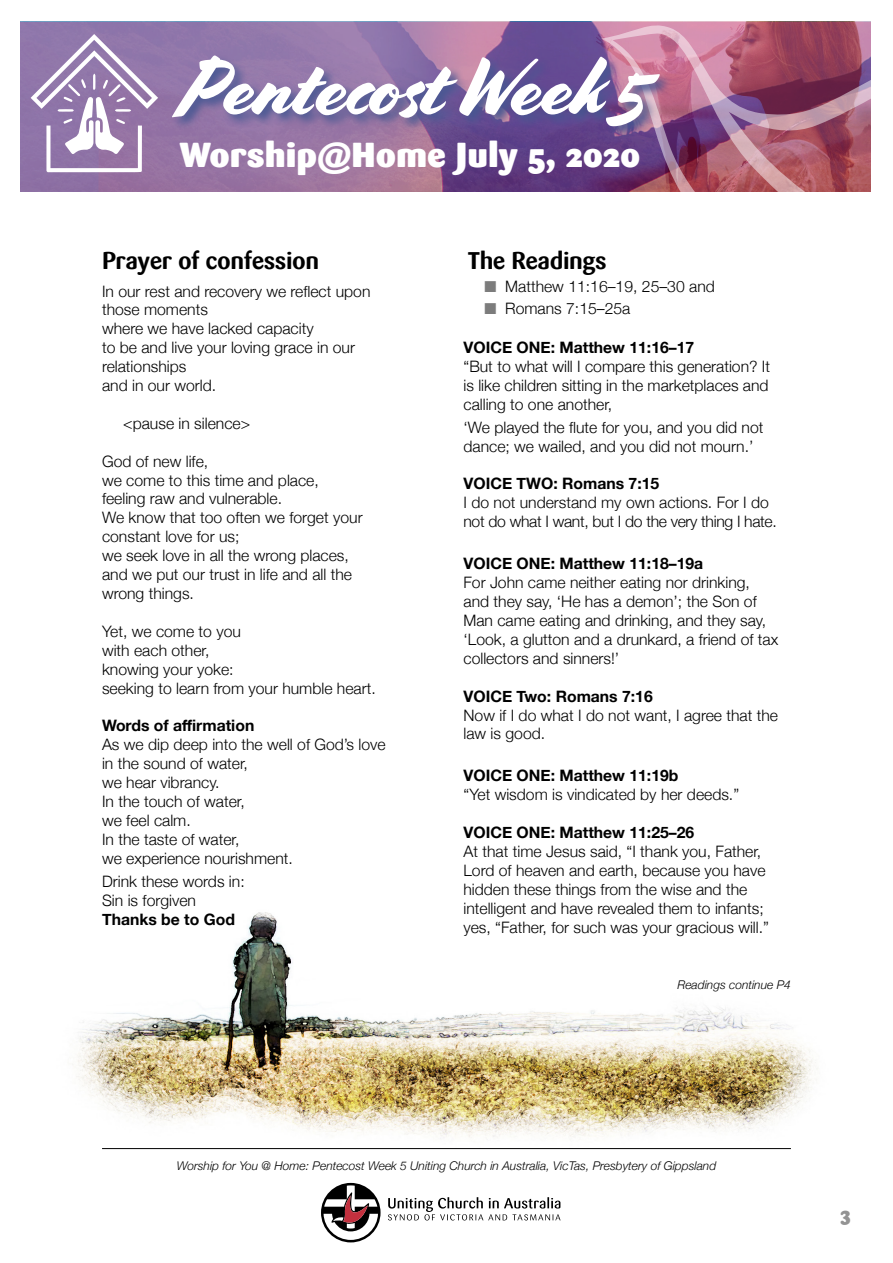
<style>
.page{position:relative;width:893px;height:1263px;background:#fff}
.page>*{position:absolute;margin:0;border:0;box-sizing:border-box;transform-origin:0 0}
.t1{font:81px "Cortado";letter-spacing:-.01em;color:#fff}
.t2{font:900 34.5px "Sari";color:#fff}
.t3{font:700 24px "Sari";letter-spacing:-.02em;color:#000}
.t4{font:900 19.5px "Sari";color:#939393}
.t5{font:300 15.75px/18.9px "Helvetica Neue";color:#000}
.t6{font:700 15.75px "Helvetica Neue";color:#000}
.t7{font:italic 300 12px "Helvetica Neue";color:#000}
.s1{color:#7c7c7c}
</style>
<div class="page">
<img style="left:72px;top:912px;width:746px;height:296px">
<svg style="left:388px;top:1197px;width:172px;height:23px"></svg>
<svg style="left:321px;top:1183px;width:60px;height:59px"></svg>
<hr style="left:102px;top:1148px;width:689px;height:1px;background:#000">
<img style="left:20px;top:22px;width:581px;height:170px">
<svg style="left:31px;top:34px;width:127px;height:138px"></svg>
<svg style="left:601px;top:21px;width:270px;height:171px;background:#a15d79"></svg>
<div style="left:171px;top:53px;width:502px;height:87px;background:#465792;opacity:.91"></div>
<h1 class="t1" style="left:179px;top:40px;width:471px">Pentecost Week 5</h1>
<h2 class="t2" style="left:174px;top:134px;width:489px">Worship@Home Ma 24, 2020</h2>
<h2 class="t2" style="left:179px;top:134px;width:462px">Worship@Home July 5, 2020</h2>
<h3 class="t3" style="left:102px;top:246px;width:219px">Prayer of confession</h3>
<p class="t5" style="left:102px;top:280px;width:270px">In our rest and recovery we reflect upon those moments<br>where we have lacked capacity<br>to be and live your loving grace in our relationships<br>and in our world.</p>
<p class="t5" style="left:123px;top:413px;width:128px">&lt;pause in silence&gt;</p>
<p class="t5" style="left:102px;top:450px;width:262px">God of new life,<br>we come to this time and place, feeling raw and vulnerable.<br>We know that too often we forget your constant love for us;<br>we seek love in all the wrong places, and we put our trust in life and all the wrong things.</p>
<p class="t5" style="left:102px;top:621px;width:275px">Yet, we come to you<br>with each other,<br>knowing your yoke:<br>seeking to learn from your humble heart.</p>
<p class="t6" style="left:102px;top:713px;width:154px">Words of affirmation</p>
<p class="t5" style="left:102px;top:734px;width:285px">As we dip deep into the well of God’s love in the sound of water,<br>we hear vibrancy.<br>In the touch of water,<br>we feel calm.<br>In the taste of water,<br>we experience nourishment.</p>
<p class="t5" style="left:102px;top:870px;width:144px">Drink these words in:<br>Sin is forgiven</p>
<p class="t6" style="left:102px;top:907px;width:135px">Thanks be to God</p>
<h3 class="t3" style="left:468px;top:246px;width:140px">The Readings</h3>
<p class="t5" style="left:484px;top:275px;width:232px"><span class="s1">■</span> Matthew 11:16–19, 25–30 and</p>
<p class="t5" style="left:484px;top:298px;width:147px"><span class="s1">■</span> Romans 7:15–25a</p>
<p class="t6" style="left:463px;top:335px;width:232px">VOICE ONE: Matthew 11:16–17</p>
<p class="t5" style="left:463px;top:356px;width:308px;text-align:justify">“But to what will I compare this generation? It is like children sitting in the marketplaces and calling to one another,</p>
<p class="t5" style="left:463px;top:416px;width:301px">‘We played the flute for you, and you did not dance; we wailed, and you did not mourn.’</p>
<p class="t6" style="left:463px;top:471px;width:197px">VOICE TWO: Romans 7:15</p>
<p class="t5" style="left:463px;top:492px;width:315px">I do not understand my own actions. For I do not do what I want, but I do the very thing I hate.</p>
<p class="t6" style="left:463px;top:551px;width:241px">VOICE ONE: Matthew 11:18–19a</p>
<p class="t5" style="left:463px;top:572px;width:316px">For John came neither eating nor drinking, and they say, ‘He has a demon’; the Son of Man came eating and drinking, and they say, ‘Look, a glutton and a drunkard, a friend of tax collectors and sinners!’</p>
<p class="t6" style="left:463px;top:684px;width:191px">VOICE Two: Romans 7:16</p>
<p class="t5" style="left:463px;top:704px;width:316px">Now if I do what I do not want, I agree that the law is good.</p>
<p class="t6" style="left:463px;top:763px;width:216px">VOICE ONE: Matthew 11:19b</p>
<p class="t5" style="left:463px;top:784px;width:277px">“Yet wisdom is vindicated by her deeds.”</p>
<p class="t6" style="left:463px;top:820px;width:232px">VOICE ONE: Matthew 11:25–26</p>
<p class="t5" style="left:463px;top:841px;width:307px">At that time Jesus said, “I thank you, Father, Lord of heaven and earth, because you have hidden these things from the wise and the intelligent and have revealed them to infants; yes, “Father, for such was your gracious will.”</p>
<p class="t7" style="left:678px;top:976px;width:115px">Readings continue P4</p>
<p class="t7" style="left:177px;top:1156px;width:541px">Worship for You @ Home: Pentecost Week 5 Uniting Church in Australia, VicTas, Presbytery of Gippsland</p>
<p class="t4" style="left:840px;top:1202px;width:12px">3</p>
</div>
